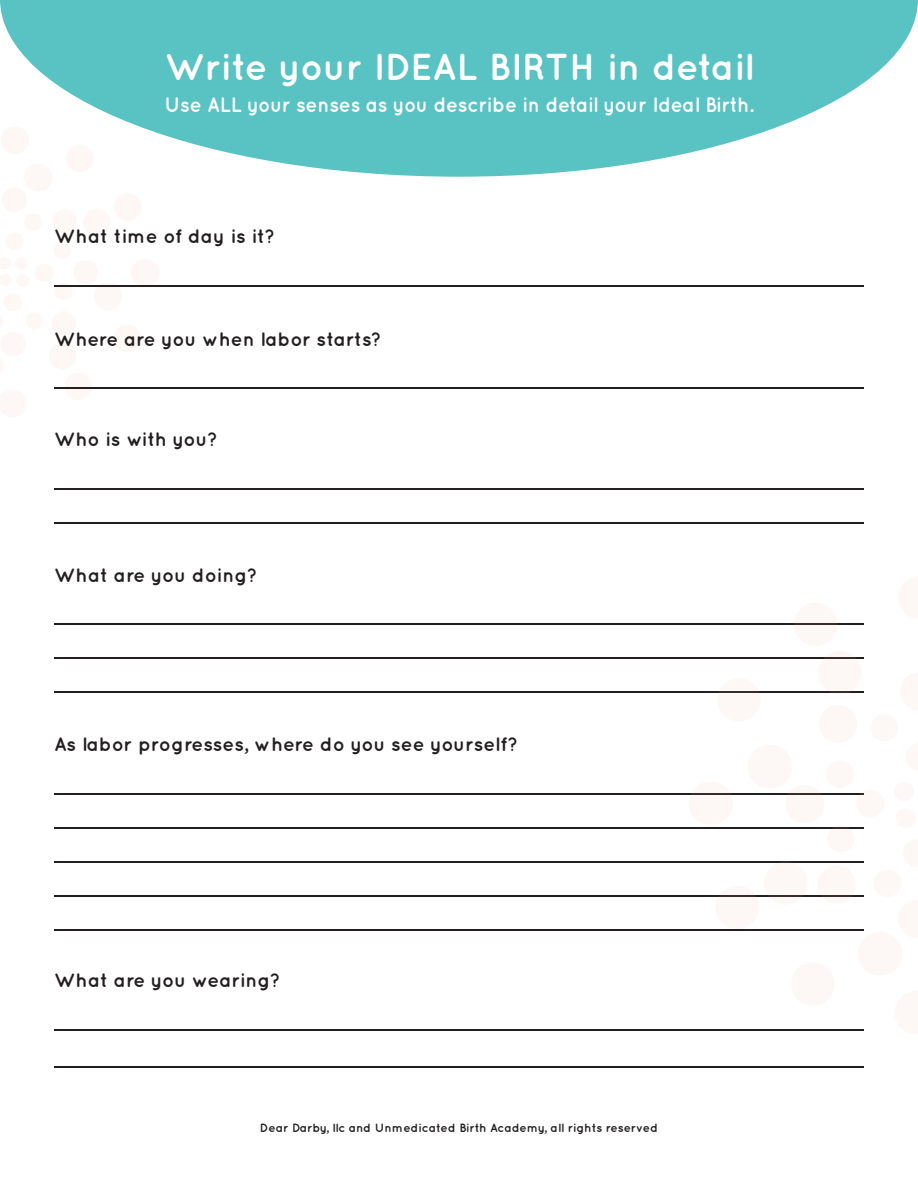
<style>
.page{position:relative;width:918px;height:1188px;background:#fff}
.page>*{position:absolute;margin:0;border:0;box-sizing:border-box;transform-origin:0 0}
.t1{font:700 37.5px "Quicksand";letter-spacing:-.01em;color:#fff}
.t2{font:700 21px "Quicksand";letter-spacing:-.01em;color:#fff;scale:.94 1}
.t3{font:700 19.5px "Quicksand";color:#231f20}
.t4{font:700 12px "Quicksand";color:#231f20}
</style>
<div class="page">
<svg style="left:54px;top:286px;width:107px;height:102px"></svg>
<svg style="left:0;top:0;width:918px;height:177px;fill:#59c2c3"></svg>
<hr style="left:54px;top:861px;width:810px;height:1px;background:#231f20">
<hr style="left:54px;top:929px;width:810px;height:1px;background:#231f20">
<hr style="left:54px;top:827px;width:810px;height:1px;background:#231f20">
<hr style="left:54px;top:895px;width:810px;height:1px;background:#231f20">
<hr style="left:54px;top:285px;width:810px;height:1px;background:#231f20">
<hr style="left:54px;top:388px;width:810px;height:1px;background:#231f20">
<hr style="left:54px;top:488px;width:810px;height:1px;background:#231f20">
<hr style="left:54px;top:522px;width:810px;height:1px;background:#231f20">
<hr style="left:54px;top:623px;width:810px;height:2px;background:#231f20">
<hr style="left:54px;top:657px;width:810px;height:2px;background:#231f20">
<hr style="left:54px;top:692px;width:810px;height:1px;background:#231f20">
<hr style="left:54px;top:793px;width:810px;height:1px;background:#231f20">
<hr style="left:54px;top:1029px;width:810px;height:2px;background:#231f20">
<hr style="left:54px;top:1066px;width:810px;height:2px;background:#231f20">
<hr style="left:917px;top:822px;width:1px;height:43px;background:#f2ab9c">
<hr style="left:917px;top:635px;width:1px;height:43px;background:#f2ab9c">
<svg style="left:685px;top:623px;width:179px;height:172px"></svg>
<svg style="left:685px;top:861px;width:179px;height:70px"></svg>
<hr style="left:917px;top:785px;width:1px;height:43px;background:#f2ab9c">
<hr style="left:917px;top:576px;width:1px;height:43px;background:#f2ab9c">
<hr style="left:710px;top:782px;width:1px;height:43px;background:#f2ab9c">
<hr style="left:916px;top:991px;width:1px;height:43px;background:#f2ab9c">
<p class="t1" style="left:164px;top:45px;width:591px">Write your IDEAL BIRTH in detail</p>
<p class="t2" style="left:164px;top:92px;width:628px">Use ALL your senses as you describe in detail your Ideal Birth.</p>
<p class="t3" style="left:54px;top:225px;width:223px">What time of day is it?</p>
<p class="t3" style="left:54px;top:327px;width:329px">Where are you when labor starts?</p>
<p class="t3" style="left:54px;top:428px;width:165px">Who is with you?</p>
<p class="t3" style="left:54px;top:563px;width:205px">What are you doing?</p>
<p class="t3" style="left:54px;top:732px;width:466px">As labor progresses, where do you see yourself?</p>
<p class="t3" style="left:54px;top:969px;width:228px">What are you wearing?</p>
<p class="t4" style="left:260px;top:1120px;width:400px">Dear Darby, llc and Unmedicated Birth Academy, all rights reserved</p>
</div>
